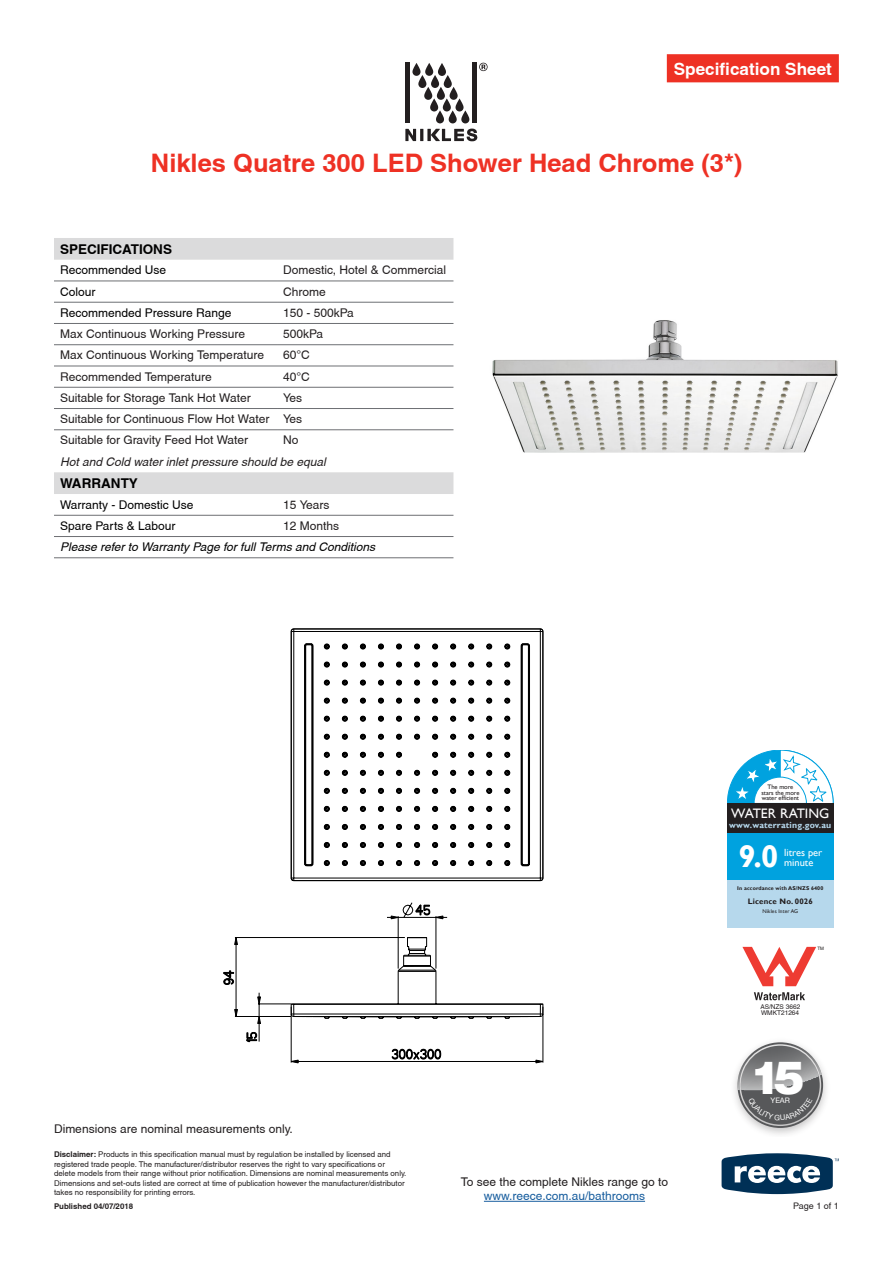
<style>
.page{position:relative;width:893px;height:1263px;background:#fff}
.page>*{position:absolute;margin:0;border:0;box-sizing:border-box;transform-origin:0 0}
.t1{font:900 45.75px "Helvetica Neue";color:#fff}
.t2{font:700 31.2px "Gill Sans";color:#fff}
.Heading_1{font:700 25.5px "Helvetica";color:#ee3124}
.t3{font:700 17.1px "Helvetica";color:#fff}
.t4{font:13.8px "Gill Sans";letter-spacing:-.01em;color:#fff}
.t5{font:700 13.5px "Helvetica";color:#000}
.t6{font:12px/14.4px "Helvetica";color:#231f20;text-align:center}
.t7{font:12px "Helvetica";color:#000}
.t8{font:italic 12px "Helvetica";color:#000}
.t9{font:italic 12px "Helvetica";color:#231f20}
.t10{font:10.35px/10.4px "Gill Sans";color:#fff}
.t11{font:9px "Helvetica";color:#231f20}
.t12{font:700 8.7px "Gill Sans";letter-spacing:.02em;color:#b6d8ec}
.t13{font:700 7.95px "Gill Sans";letter-spacing:.02em;color:#231f20}
.t14{font:7.8px/9.4px "Helvetica";color:#231f20}
.t15{font:700 7.8px "Helvetica";color:#231f20}
.t16{font:7.5px "Helvetica Neue";color:#fff}
.t17{font:6.45px/5.4px "Gill Sans";letter-spacing:-.01em;color:#231f20;text-align:center}
.t18{font:6.45px "Helvetica";color:#231f20}
.t19{font:700 5.4px "Gill Sans";letter-spacing:.02em;color:#231f20}
.t20{font:5.4px "Gill Sans";letter-spacing:.02em;color:#231f20}
.t21{font:4.65px "Helvetica";color:#231f20}
.s1{font-weight:700}
.s2{color:#175d9e}
</style>
<div class="page">
<svg style="left:722px;top:1153px;width:117px;height:41px"></svg>
<div style="left:667px;top:54px;width:172px;height:28px;background:#ee3124"></div>
<svg style="left:224px;top:971px;width:10px;height:14px"></svg>
<svg style="left:235px;top:630px;width:308px;height:433px"></svg>
<svg style="left:291px;top:628px;width:252px;height:391px"></svg>
<svg style="left:291px;top:629px;width:252px;height:252px"></svg>
<svg style="left:291px;top:965px;width:252px;height:52px"></svg>
<img style="left:734px;top:1072px;width:93px;height:63px">
<img style="left:492px;top:320px;width:346px;height:133px">
<svg style="left:54px;top:238px;width:399px;height:256px"></svg>
<hr style="left:54px;top:281px;width:223px;height:1px;background:#6d6f73">
<hr style="left:277px;top:281px;width:176px;height:1px;background:#6d6f73">
<hr style="left:54px;top:302px;width:223px;height:1px;background:#6d6f73">
<hr style="left:277px;top:302px;width:176px;height:1px;background:#6d6f73">
<hr style="left:54px;top:323px;width:223px;height:1px;background:#6d6f73">
<hr style="left:277px;top:323px;width:176px;height:1px;background:#6d6f73">
<hr style="left:54px;top:344px;width:223px;height:1px;background:#6d6f73">
<hr style="left:277px;top:344px;width:176px;height:1px;background:#6d6f73">
<hr style="left:54px;top:366px;width:223px;height:1px;background:#6d6f73">
<hr style="left:277px;top:366px;width:176px;height:1px;background:#6d6f73">
<hr style="left:54px;top:387px;width:223px;height:1px;background:#6d6f73">
<hr style="left:277px;top:387px;width:176px;height:1px;background:#6d6f73">
<hr style="left:54px;top:408px;width:223px;height:1px;background:#6d6f73">
<hr style="left:277px;top:408px;width:176px;height:1px;background:#6d6f73">
<hr style="left:54px;top:429px;width:223px;height:1px;background:#6d6f73">
<hr style="left:277px;top:429px;width:176px;height:1px;background:#6d6f73">
<hr style="left:54px;top:515px;width:223px;height:1px;background:#6d6f73">
<hr style="left:277px;top:515px;width:176px;height:1px;background:#6d6f73">
<hr style="left:54px;top:536px;width:223px;height:1px;background:#6d6f73">
<hr style="left:277px;top:536px;width:176px;height:1px;background:#6d6f73">
<hr style="left:54px;top:557px;width:223px;height:1px;background:#6d6f73">
<hr style="left:277px;top:557px;width:176px;height:1px;background:#6d6f73">
<div style="left:727px;top:833px;width:106px;height:47px;background:#00a2df"></div>
<div style="left:727px;top:880px;width:106px;height:47px;background:#b6d8ec"></div>
<div style="left:727px;top:803px;width:106px;height:30px;background:#231f20"></div>
<svg style="left:727px;top:750px;width:106px;height:53px"></svg>
<svg style="left:742px;top:947px;width:74px;height:39px"></svg>
<svg style="left:754px;top:992px;width:51px;height:8px"></svg>
<hr style="left:484px;top:1201px;width:161px;height:1px;background:#175d9e">
<svg style="left:405px;top:63px;width:83px;height:78px"></svg>
<div style="left:405px;top:63px;width:5px;height:60px;background:#231f20"></div>
<svg style="left:737px;top:1042px;width:86px;height:86px"></svg>
<h3 class="t3" style="left:674px;top:59px;width:160px">Specification Sheet</h3>
<p class="Heading_1" style="left:151px;top:147px;width:593px">Nikles Quatre 300 LED Shower Head Chrome (3*)</p>
<p class="t5" style="left:60px;top:241px;width:114px">SPECIFICATIONS</p>
<p class="t7" style="left:60px;top:263px;width:108px">Recommended Use</p>
<p class="t6" style="left:283px;top:263px;width:165px">Domestic, Hotel &amp; Commercial</p>
<p class="t7" style="left:60px;top:284px;width:37px">Colour</p>
<p class="t6" style="left:283px;top:284px;width:44px">Chrome</p>
<p class="t7" style="left:60px;top:306px;width:173px">Recommended Pressure Range</p>
<p class="t6" style="left:283px;top:305px;width:72px">150 - 500kPa</p>
<p class="t6" style="left:60px;top:327px;width:187px">Max Continuous Working Pressure</p>
<p class="t6" style="left:283px;top:327px;width:42px">500kPa</p>
<p class="t6" style="left:60px;top:348px;width:206px">Max Continuous Working Temperature</p>
<p class="t6" style="left:283px;top:348px;width:28px">60°C</p>
<p class="t6" style="left:60px;top:369px;width:153px">Recommended Temperature</p>
<p class="t6" style="left:283px;top:369px;width:28px">40°C</p>
<p class="t6" style="left:60px;top:390px;width:192px">Suitable for Storage Tank Hot Water</p>
<p class="t6" style="left:283px;top:390px;width:20px">Yes</p>
<p class="t6" style="left:60px;top:412px;width:211px">Suitable for Continuous Flow Hot Water</p>
<p class="t6" style="left:283px;top:412px;width:20px">Yes</p>
<p class="t6" style="left:60px;top:433px;width:190px">Suitable for Gravity Feed Hot Water</p>
<p class="t6" style="left:283px;top:433px;width:17px">No</p>
<p class="t9" style="left:60px;top:454px;width:267px">Hot and Cold water inlet pressure should be equal</p>
<p class="t5" style="left:60px;top:475px;width:79px">WARRANTY</p>
<p class="t7" style="left:60px;top:497px;width:135px">Warranty - Domestic Use</p>
<p class="t6" style="left:283px;top:497px;width:48px">15 Years</p>
<p class="t7" style="left:60px;top:519px;width:117px">Spare Parts &amp; Labour</p>
<p class="t6" style="left:283px;top:518px;width:58px">12 Months</p>
<p class="t8" style="left:60px;top:540px;width:317px">Please refer to Warranty Page for full Terms and Conditions</p>
<h3 class="t6" style="left:54px;top:1122px;width:240px">Dimensions are nominal measurements only.</h3>
<p class="t14" style="left:54px;top:1150px;width:354px"><span class="s1">Disclaimer:</span> Products in this specification manual must by regulation be installed by licensed and registered trade people. The manufacturer/distributor reserves the right to vary specifications or delete models from their range without prior notification. Dimensions are nominal measurements only.<br>Dimensions and set-outs listed are correct at time of publication however the manufacturer/distributor takes no responsibility for printing errors.</p>
<p class="t15" style="left:54px;top:1201px;width:81px">Published 04/07/2018</p>
<p class="t6" style="left:461px;top:1174px;width:209px">To see the complete Nikles range go to <span class="s2">www.reece.com.au/bathrooms</span></p>
<p class="t17" style="left:761px;top:784px;width:40px">The more stars the more water efficient</p>
<p class="t4" style="left:731px;top:805px;width:99px">WATER RATING</p>
<p class="t12" style="left:729px;top:819px;width:104px">www.waterrating.gov.au</p>
<p class="t2" style="left:738px;top:837px;width:42px">9.0</p>
<p class="t10" style="left:784px;top:847px;width:40px">litres per minute</p>
<p class="t19" style="left:737px;top:884px;width:88px">In accordance with AS/NZS 6400</p>
<p class="t13" style="left:748px;top:896px;width:67px">Licence No. 0026</p>
<p class="t20" style="left:762px;top:908px;width:37px">Nikles Inter AG</p>
<p class="t21" style="left:817px;top:946px;width:8px">TM</p>
<p class="t18" style="left:760px;top:1002px;width:41px">AS/NZS 3662</p>
<p class="t18" style="left:761px;top:1009px;width:40px">WMKT21264</p>
<p class="t1" style="left:750px;top:1050px;width:56px">15</p>
<p class="t16" style="left:771px;top:1096px;width:21px">YEAR</p>
<p class="t11" style="left:793px;top:1200px;width:47px">Page 1 of 1</p>
</div>
